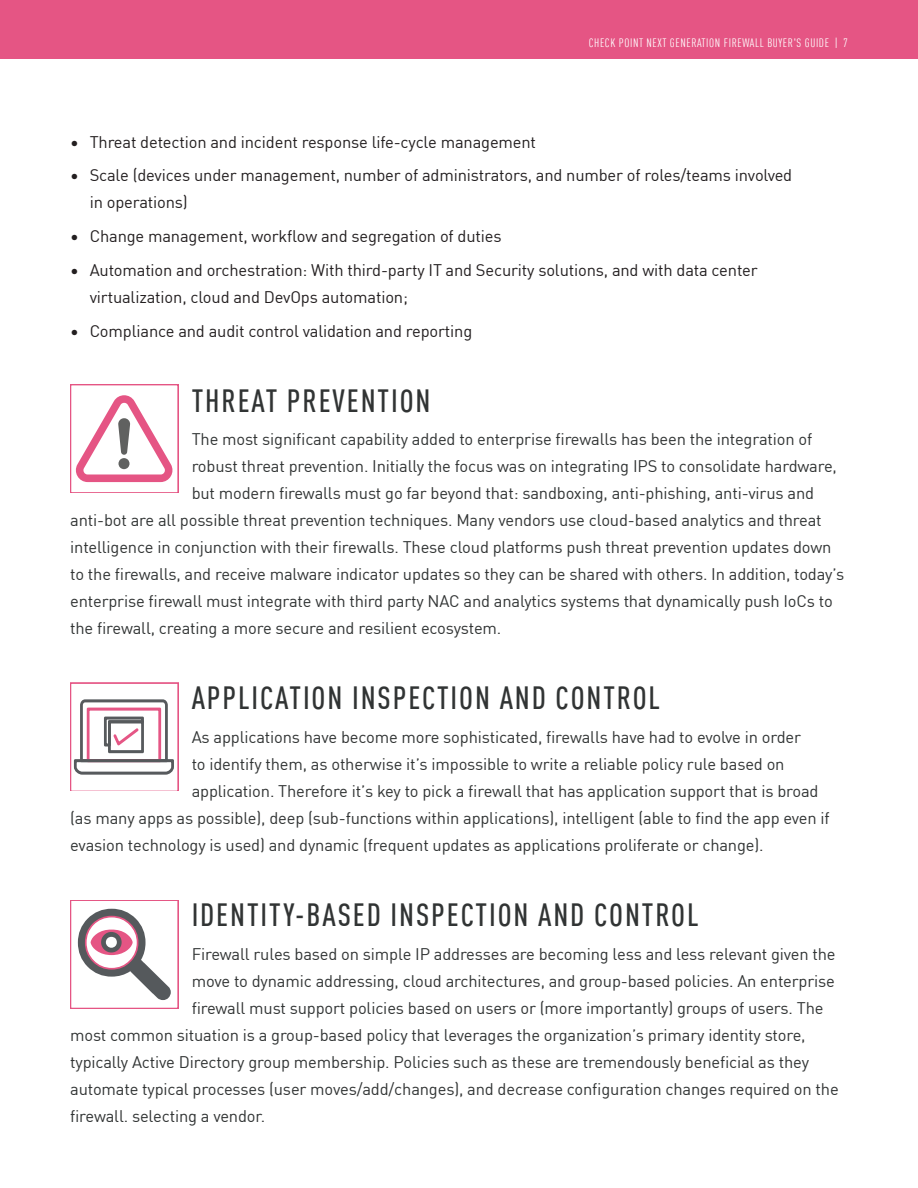
<style>
.page{position:relative;width:918px;height:1188px;background:#fff}
.page>*{position:absolute;margin:0;border:0;box-sizing:border-box;transform-origin:0 0}
.t1{font:500 condensed 31.5px "DIN Pro";letter-spacing:.06em;color:#313434}
.t2{font:16.5px "DIN Pro";letter-spacing:-.01em;color:#313434}
.t3{font:16.5px/27px "DIN Pro";letter-spacing:-.01em;color:#231f20}
.t4{font:condensed 12px "DIN Pro";letter-spacing:.05em;color:#fff}
</style>
<div class="page">
<div style="left:0;top:0;width:918px;height:58px;background:#e55584"></div>
<svg style="left:70px;top:384px;width:108px;height:108px"></svg>
<svg style="left:70px;top:683px;width:108px;height:108px"></svg>
<svg style="left:70px;top:900px;width:108px;height:108px"></svg>
<p class="t4" style="left:589px;top:34px;width:260px">CHECK POINT NEXT GENERATION FIREWALL BUYER'S GUIDE | 7</p>
<p class="t3" style="left:70px;top:127px;width:467px">• Threat detection and incident response life-cycle management</p>
<p class="t3" style="left:90px;top:161px;width:704px;text-indent:-20px">• Scale (devices under management, number of administrators, and number of roles/teams involved in operations)</p>
<p class="t3" style="left:70px;top:222px;width:433px">• Change management, workflow and segregation of duties</p>
<p class="t3" style="left:90px;top:255px;width:670px;text-indent:-20px">• Automation and orchestration: With third-party IT and Security solutions, and with data center virtualization, cloud and DevOps automation;</p>
<p class="t3" style="left:70px;top:316px;width:404px">• Compliance and audit control validation and reporting</p>
<p class="t1" style="left:192px;top:378px;width:240px">THREAT PREVENTION</p>
<p class="t2" style="left:192px;top:427px;width:622px">The most significant capability added to enterprise firewalls has been the integration of</p>
<p class="t2" style="left:192px;top:454px;width:647px">robust threat prevention. Initially the focus was on integrating IPS to consolidate hardware,</p>
<p class="t2" style="left:192px;top:481px;width:624px">but modern firewalls must go far beyond that: sandboxing, anti-phishing, anti-virus and</p>
<p class="t2" style="left:70px;top:508px;width:753px">anti-bot are all possible threat prevention techniques. Many vendors use cloud-based analytics and threat</p>
<p class="t2" style="left:70px;top:535px;width:763px">intelligence in conjunction with their firewalls. These cloud platforms push threat prevention updates down</p>
<p class="t2" style="left:70px;top:562px;width:776px">to the firewalls, and receive malware indicator updates so they can be shared with others. In addition, today’s</p>
<p class="t2" style="left:70px;top:589px;width:764px">enterprise firewall must integrate with third party NAC and analytics systems that dynamically push IoCs to</p>
<p class="t2" style="left:70px;top:616px;width:433px">the firewall, creating a more secure and resilient ecosystem.</p>
<p class="t1" style="left:192px;top:676px;width:470px">APPLICATION INSPECTION AND CONTROL</p>
<p class="t2" style="left:192px;top:725px;width:611px">As applications have become more sophisticated, firewalls have had to evolve in order</p>
<p class="t2" style="left:192px;top:752px;width:594px">to identify them, as otherwise it’s impossible to write a reliable policy rule based on</p>
<p class="t2" style="left:192px;top:779px;width:628px">application. Therefore it’s key to pick a firewall that has application support that is broad</p>
<p class="t2" style="left:70px;top:806px;width:761px">(as many apps as possible), deep (sub-functions within applications), intelligent (able to find the app even if</p>
<p class="t2" style="left:70px;top:833px;width:695px">evasion technology is used) and dynamic (frequent updates as applications proliferate or change).</p>
<p class="t1" style="left:192px;top:892px;width:508px">IDENTITY-BASED INSPECTION AND CONTROL</p>
<p class="t2" style="left:192px;top:941px;width:646px">Firewall rules based on simple IP addresses are becoming less and less relevant given the</p>
<p class="t2" style="left:192px;top:968px;width:645px">move to dynamic addressing, cloud architectures, and group-based policies. An enterprise</p>
<p class="t2" style="left:192px;top:995px;width:633px">firewall must support policies based on users or (more importantly) groups of users. The</p>
<p class="t2" style="left:70px;top:1022px;width:737px">most common situation is a group-based policy that leverages the organization’s primary identity store,</p>
<p class="t2" style="left:70px;top:1049px;width:740px">typically Active Directory group membership. Policies such as these are tremendously beneficial as they</p>
<p class="t2" style="left:70px;top:1076px;width:770px">automate typical processes (user moves/add/changes), and decrease configuration changes required on the</p>
<p class="t2" style="left:70px;top:1103px;width:197px">firewall. selecting a vendor.</p>
</div>
